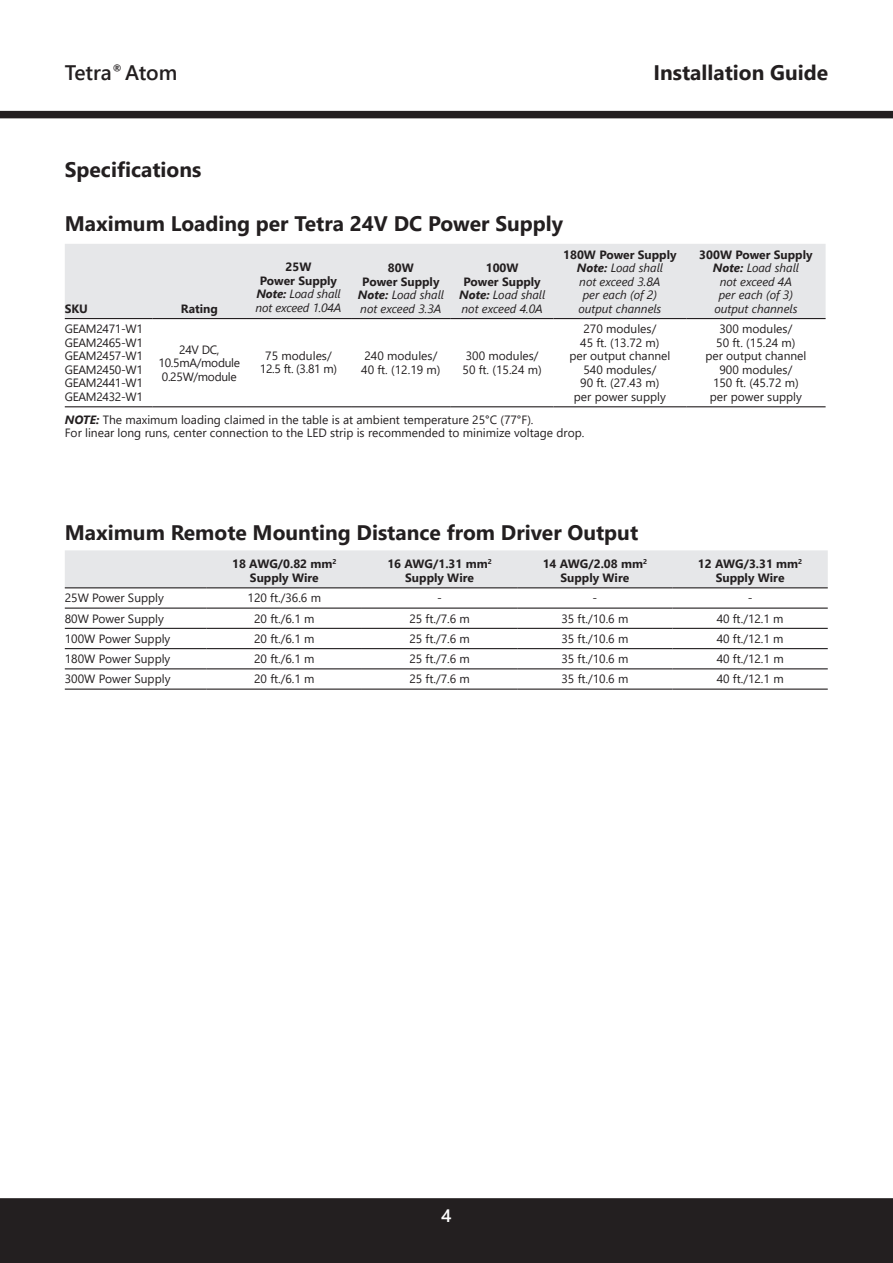
<style>
.page{position:relative;width:893px;height:1263px;background:#fff}
.page>*{position:absolute;margin:0;border:0;box-sizing:border-box;transform-origin:0 0}
.t1{font:700 21px "Segoe UI";color:#231f20}
.t2{font:600 21px "Segoe UI";color:#231f20}
.t3{font:600 18px "Segoe UI";color:#fff}
.t4{font:12px/13.5px "Segoe UI";color:#231f20;text-align:center}
.t5{font:italic 12px/13.5px "Segoe UI";color:#231f20;text-align:center}
.t6{font:700 12px/13.5px "Segoe UI";color:#231f20;text-align:center}
.t7{font:12px/13.5px "Segoe UI";letter-spacing:-.025em;color:#231f20;text-align:center}
.s1{font-weight:700;font-style:normal}
.s2{font-weight:700}
.s3{font-weight:700;font-style:italic}
</style>
<div class="page">
<div style="left:65px;top:550px;width:763px;height:37px;background:#e6e7e9"></div>
<svg style="left:65px;top:588px;width:763px;height:82px"></svg>
<hr style="left:65px;top:607px;width:142px;height:2px;background:#231f20">
<hr style="left:207px;top:607px;width:155px;height:2px;background:#231f20">
<hr style="left:362px;top:607px;width:155px;height:2px;background:#231f20">
<hr style="left:517px;top:607px;width:155px;height:2px;background:#231f20">
<hr style="left:672px;top:607px;width:156px;height:2px;background:#231f20">
<hr style="left:65px;top:628px;width:142px;height:1px;background:#231f20">
<hr style="left:207px;top:628px;width:155px;height:1px;background:#231f20">
<hr style="left:362px;top:628px;width:155px;height:1px;background:#231f20">
<hr style="left:517px;top:628px;width:155px;height:1px;background:#231f20">
<hr style="left:672px;top:628px;width:156px;height:1px;background:#231f20">
<hr style="left:65px;top:648px;width:142px;height:1px;background:#231f20">
<hr style="left:207px;top:648px;width:155px;height:1px;background:#231f20">
<hr style="left:362px;top:648px;width:155px;height:1px;background:#231f20">
<hr style="left:517px;top:648px;width:155px;height:1px;background:#231f20">
<hr style="left:672px;top:648px;width:156px;height:1px;background:#231f20">
<hr style="left:65px;top:668px;width:142px;height:1px;background:#231f20">
<hr style="left:207px;top:668px;width:155px;height:1px;background:#231f20">
<hr style="left:362px;top:668px;width:155px;height:1px;background:#231f20">
<hr style="left:517px;top:668px;width:155px;height:1px;background:#231f20">
<hr style="left:672px;top:668px;width:156px;height:1px;background:#231f20">
<hr style="left:65px;top:688px;width:142px;height:2px;background:#231f20">
<hr style="left:207px;top:688px;width:155px;height:2px;background:#231f20">
<hr style="left:362px;top:688px;width:155px;height:2px;background:#231f20">
<hr style="left:517px;top:688px;width:155px;height:2px;background:#231f20">
<hr style="left:672px;top:688px;width:156px;height:2px;background:#231f20">
<hr style="left:65px;top:587px;width:142px;height:1px;background:#231f20">
<hr style="left:207px;top:587px;width:155px;height:1px;background:#231f20">
<hr style="left:362px;top:587px;width:155px;height:1px;background:#231f20">
<hr style="left:517px;top:587px;width:155px;height:1px;background:#231f20">
<hr style="left:672px;top:587px;width:156px;height:1px;background:#231f20">
<div style="left:65px;top:244px;width:761px;height:75px;background:#e6e7e9"></div>
<svg style="left:65px;top:319px;width:761px;height:88px"></svg>
<hr style="left:65px;top:406px;width:88px;height:1px;background:#231f20">
<hr style="left:153px;top:406px;width:93px;height:1px;background:#231f20">
<hr style="left:246px;top:406px;width:105px;height:1px;background:#231f20">
<hr style="left:351px;top:406px;width:100px;height:1px;background:#231f20">
<hr style="left:451px;top:406px;width:102px;height:1px;background:#231f20">
<hr style="left:554px;top:406px;width:132px;height:1px;background:#231f20">
<hr style="left:686px;top:406px;width:140px;height:1px;background:#231f20">
<hr style="left:65px;top:318px;width:88px;height:1px;background:#231f20">
<hr style="left:153px;top:318px;width:93px;height:1px;background:#231f20">
<hr style="left:246px;top:318px;width:105px;height:1px;background:#231f20">
<hr style="left:351px;top:318px;width:100px;height:1px;background:#231f20">
<hr style="left:451px;top:318px;width:102px;height:1px;background:#231f20">
<hr style="left:554px;top:318px;width:132px;height:1px;background:#231f20">
<hr style="left:686px;top:318px;width:140px;height:1px;background:#231f20">
<div style="left:0;top:1198px;width:893px;height:65px;background:#231f20"></div>
<div style="left:0;top:111px;width:893px;height:7px;background:#231f20"></div>
<h1 class="t2" style="left:65px;top:53px;width:114px">Tetra<sup>®</sup> Atom</h1>
<h1 class="t1" style="left:653px;top:53px;width:176px">Installation Guide</h1>
<h1 class="t1" style="left:65px;top:150px;width:138px">Specifications</h1>
<h1 class="t1" style="left:65px;top:204px;width:500px">Maximum Loading per Tetra 24V DC Power Supply</h1>
<p class="t6" style="left:65px;top:301px;width:25px">SKU</p>
<p class="t6" style="left:181px;top:301px;width:39px">Rating</p>
<p class="t5" style="left:256px;top:258px;width:87px"><span class="s1">25W<br>Power Supply<br></span><span class="s2">Note:</span> Load shall not exceed 1.04A</p>
<p class="t5" style="left:358px;top:259px;width:87px"><span class="s1">80W<br>Power Supply<br></span><span class="s2">Note:</span> Load shall not exceed 3.3A</p>
<p class="t5" style="left:459px;top:259px;width:87px"><span class="s1">100W<br>Power Supply<br></span><span class="s2">Note:</span> Load shall not exceed 4.0A</p>
<p class="t5" style="left:563px;top:246px;width:115px"><span class="s1">180W Power Supply<br></span><span class="s2">Note:</span> Load shall<br>not exceed 3.8A<br>per each (of 2)<br>output channels</p>
<p class="t5" style="left:699px;top:246px;width:115px"><span class="s1">300W Power Supply<br></span><span class="s2">Note:</span> Load shall<br>not exceed 4A<br>per each (of 3)<br>output channels</p>
<p class="t4" style="left:569px;top:321px;width:103px">270 modules/<br>45 ft. (13.72 m)<br>per output channel<br>540 modules/<br>90 ft. (27.43 m)<br>per power supply</p>
<p class="t4" style="left:705px;top:321px;width:103px">300 modules/<br>50 ft. (15.24 m)<br>per output channel<br>900 modules/<br>150 ft. (45.72 m) per power supply</p>
<p class="t4" style="left:65px;top:411px;width:521px;text-align:left"><span class="s3">NOTE:</span> The maximum loading claimed in the table is at ambient temperature 25°C (77°F).<br>For linear long runs, center connection to the LED strip is recommended to minimize voltage drop.</p>
<p class="t4" style="left:65px;top:321px;width:80px;text-align:justify">GEAM2471-W1<br>GEAM2465-W1<br>GEAM2457-W1<br>GEAM2450-W1<br>GEAM2441-W1<br>GEAM2432-W1</p>
<p class="t7" style="left:159px;top:341px;width:83px">24V DC,<br>10.5mA/module<br>0.25W/module</p>
<p class="t4" style="left:260px;top:348px;width:79px">75 modules/<br>12.5 ft. (3.81 m)</p>
<p class="t4" style="left:361px;top:348px;width:81px;text-align:left">240 modules/<br>40 ft. (12.19 m)</p>
<p class="t4" style="left:463px;top:348px;width:81px;text-align:left">300 modules/<br>50 ft. (15.24 m)</p>
<h1 class="t1" style="left:65px;top:512px;width:575px">Maximum Remote Mounting Distance from Driver Output</h1>
<p class="t6" style="left:232px;top:556px;width:106px">18 AWG/0.82 mm<sup>2<br></sup>Supply Wire</p>
<p class="t6" style="left:387px;top:556px;width:106px">16 AWG/1.31 mm<sup>2<br></sup>Supply Wire</p>
<p class="t6" style="left:543px;top:556px;width:106px">14 AWG/2.08 mm<sup>2<br></sup>Supply Wire</p>
<p class="t6" style="left:698px;top:556px;width:106px">12 AWG/3.31 mm<sup>2<br></sup>Supply Wire</p>
<p class="t4" style="left:65px;top:590px;width:101px">25W Power Supply</p>
<p class="t4" style="left:248px;top:590px;width:75px">120 ft./36.6 m</p>
<p class="t4" style="left:437px;top:590px;width:6px">-</p>
<p class="t4" style="left:592px;top:590px;width:6px">-</p>
<p class="t4" style="left:748px;top:590px;width:6px">-</p>
<p class="t4" style="left:65px;top:610px;width:101px">80W Power Supply</p>
<p class="t4" style="left:254px;top:610px;width:62px">20 ft./6.1 m</p>
<p class="t4" style="left:409px;top:610px;width:62px">25 ft./7.6 m</p>
<p class="t4" style="left:561px;top:610px;width:68px">35 ft./10.6 m</p>
<p class="t4" style="left:717px;top:610px;width:68px">40 ft./12.1 m</p>
<p class="t4" style="left:65px;top:631px;width:107px">100W Power Supply</p>
<p class="t4" style="left:254px;top:631px;width:62px">20 ft./6.1 m</p>
<p class="t4" style="left:409px;top:631px;width:62px">25 ft./7.6 m</p>
<p class="t4" style="left:561px;top:631px;width:68px">35 ft./10.6 m</p>
<p class="t4" style="left:717px;top:631px;width:68px">40 ft./12.1 m</p>
<p class="t4" style="left:65px;top:651px;width:107px">180W Power Supply</p>
<p class="t4" style="left:254px;top:651px;width:62px">20 ft./6.1 m</p>
<p class="t4" style="left:409px;top:651px;width:62px">25 ft./7.6 m</p>
<p class="t4" style="left:561px;top:651px;width:68px">35 ft./10.6 m</p>
<p class="t4" style="left:717px;top:651px;width:68px">40 ft./12.1 m</p>
<p class="t4" style="left:65px;top:671px;width:107px">300W Power Supply</p>
<p class="t4" style="left:254px;top:671px;width:62px">20 ft./6.1 m</p>
<p class="t4" style="left:409px;top:671px;width:62px">25 ft./7.6 m</p>
<p class="t4" style="left:561px;top:671px;width:68px">35 ft./10.6 m</p>
<p class="t4" style="left:717px;top:671px;width:68px">40 ft./12.1 m</p>
<h2 class="t3" style="left:441px;top:1199px;width:12px">4</h2>
</div>
